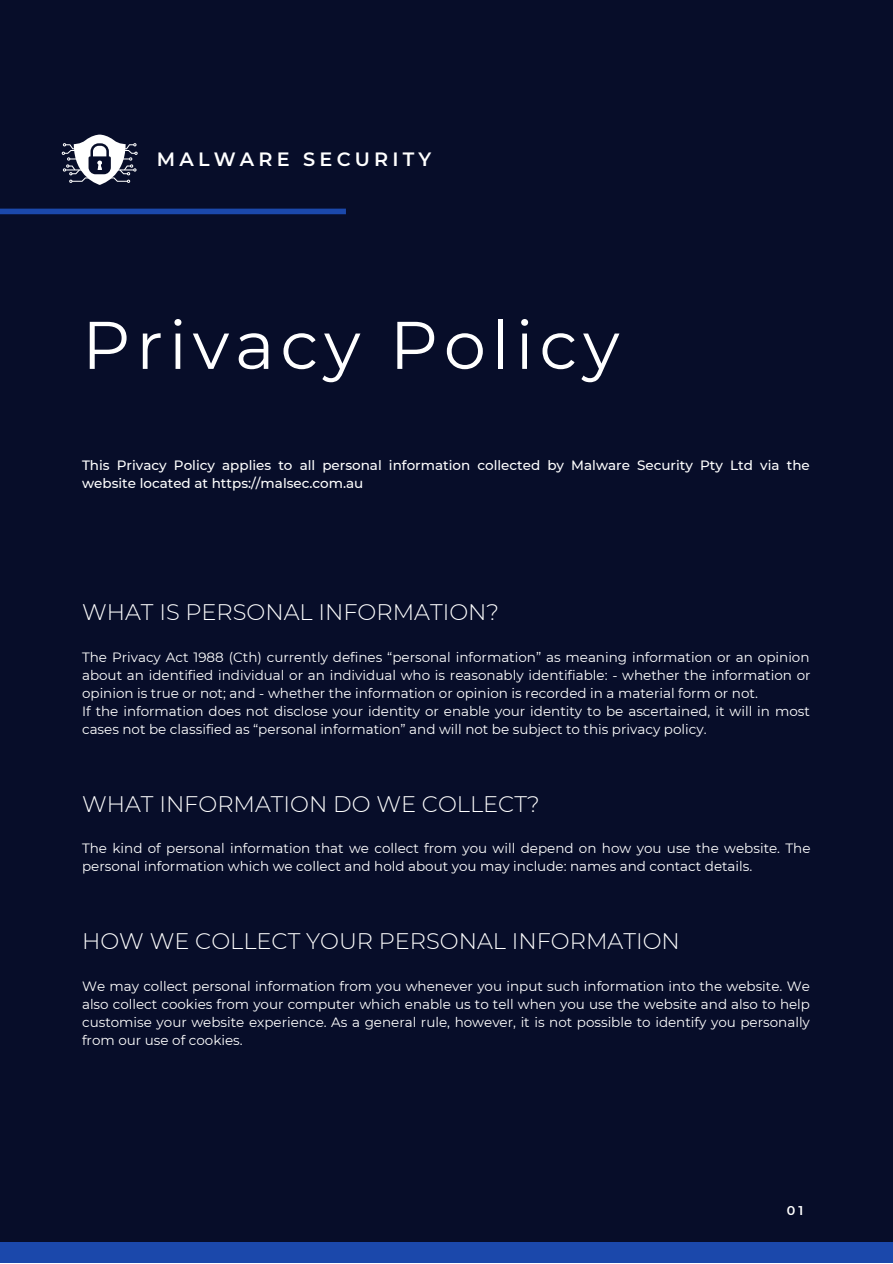
<style>
.page{position:relative;width:893px;height:1264px;background:#fff}
.page>*{position:absolute;margin:0;border:0;box-sizing:border-box;transform-origin:0 0}
.t1{font:67.2px "Montserrat";letter-spacing:.085em;color:#fff}
.t2{font:300 22.5px "Montserrat";color:#fff}
.t3{font:600 19.2px "Montserrat";letter-spacing:.215em;color:#fff}
.t4{font:13.5px/18px "Montserrat";color:#fff;text-align:justify}
.t5{font:500 13.5px/18px "Montserrat";color:#fff}
.t6{font:600 12.75px "Montserrat";color:#fff}
</style>
<div class="page">
<div style="left:0;top:0;width:892px;height:1262px;background:#070d29"></div>
<div style="left:0;top:209px;width:346px;height:5px;background:#1b48ab"></div>
<div style="left:0;top:1242px;width:892px;height:20px;background:#1b48ab"></div>
<svg style="left:62px;top:135px;width:76px;height:50px"></svg>
<p class="t3" style="left:157px;top:147px;width:276px">MALWARE SECURITY</p>
<p class="t1" style="left:82px;top:304px;width:539px">Privacy Policy</p>
<p class="t5" style="left:82px;top:456px;width:729px">This Privacy Policy applies to all personal information collected by Malware Security Pty Ltd via the website located at https://malsec.com.au</p>
<p class="t2" style="left:82px;top:598px;width:418px">WHAT IS PERSONAL INFORMATION?</p>
<p class="t4" style="left:82px;top:648px;width:730px">The Privacy Act 1988 (Cth) currently defines “personal information” as meaning information or an opinion about an identified individual or an individual who is reasonably identifiable: - whether the information or opinion is true or not; and - whether the information or opinion is recorded in a material form or not.</p>
<p class="t4" style="left:82px;top:702px;width:729px">If the information does not disclose your identity or enable your identity to be ascertained, it will in most cases not be classified as “personal information” and will not be subject to this privacy policy.</p>
<p class="t2" style="left:82px;top:790px;width:459px">WHAT INFORMATION DO WE COLLECT?</p>
<p class="t4" style="left:82px;top:839px;width:730px">The kind of personal information that we collect from you will depend on how you use the website. The personal information which we collect and hold about you may include: names and contact details.</p>
<p class="t2" style="left:82px;top:927px;width:599px">HOW WE COLLECT YOUR PERSONAL INFORMATION</p>
<p class="t4" style="left:82px;top:977px;width:729px">We may collect personal information from you whenever you input such information into the website. We also collect cookies from your computer which enable us to tell when you use the website and also to help customise your website experience. As a general rule, however, it is not possible to identify you personally from our use of cookies.</p>
<p class="t6" style="left:786px;top:1202px;width:18px">01</p>
</div>
